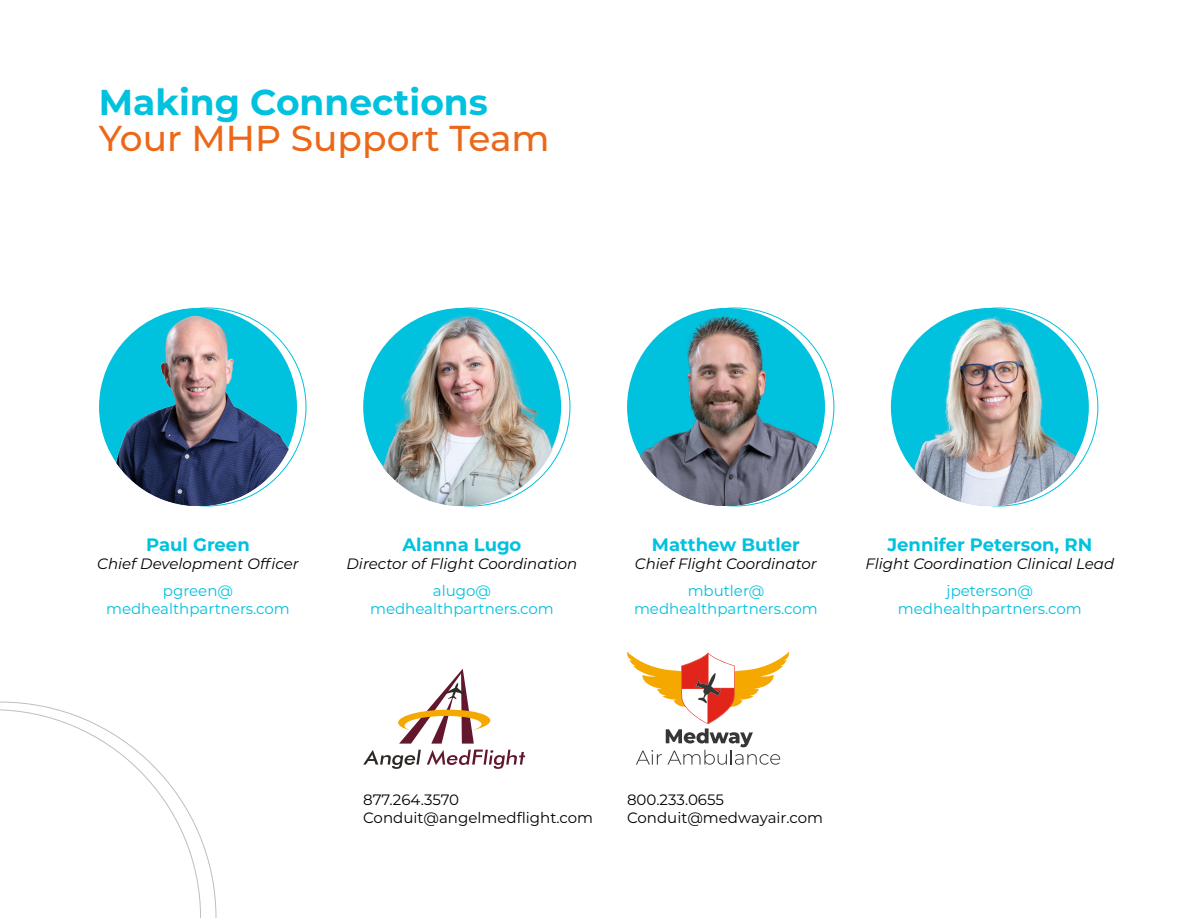
<style>
.page{position:relative;width:1188px;height:918px;background:#fff}
.page>*{position:absolute;margin:0;border:0;box-sizing:border-box;transform-origin:0 0}
.t1{font:500 36px "Montserrat";color:#ec6819}
.t2{font:700 36px "Montserrat";color:#00c1de}
.t3{font:700 18px "Montserrat";color:#00c1de}
.t4{font:15px/18px "Montserrat";color:#00c1de;text-align:center}
.t5{font:italic 15px "Montserrat";color:#000}
.t6{font:15px/18px "Montserrat";color:#000}
</style>
<div class="page">
<div style="left:99px;top:308px;width:198px;height:198px;background:#00c1de;border-radius:50%"></div>
<div style="left:363px;top:308px;width:198px;height:198px;background:#00c1de;border-radius:50%"></div>
<div style="left:627px;top:308px;width:198px;height:198px;background:#00c1de;border-radius:50%"></div>
<div style="left:891px;top:308px;width:198px;height:198px;background:#00c1de;border-radius:50%"></div>
<img style="left:116px;top:314px;width:172px;height:192px">
<img style="left:383px;top:312px;width:170px;height:194px">
<img style="left:639px;top:316px;width:178px;height:190px">
<img style="left:913px;top:316px;width:162px;height:190px">
<svg style="left:627px;top:652px;width:163px;height:113px"></svg>
<svg style="left:363px;top:750px;width:58px;height:19px"></svg>
<svg style="left:427px;top:750px;width:98px;height:19px"></svg>
<svg style="left:398px;top:669px;width:93px;height:75px"></svg>
<svg style="left:0;top:702px;width:216px;height:216px"></svg>
<svg style="left:0;top:709px;width:201px;height:209px"></svg>
<h1 class="t2" style="left:99px;top:76px;width:391px">Making Connections</h1>
<h1 class="t1" style="left:99px;top:113px;width:452px">Your MHP Support Team</h1>
<p class="t3" style="left:146px;top:532px;width:105px">Paul Green</p>
<p class="t5" style="left:97px;top:553px;width:203px">Chief Development Officer</p>
<p class="t4" style="left:106px;top:581px;width:185px">pgreen@ medhealthpartners.com</p>
<p class="t3" style="left:403px;top:532px;width:120px">Alanna Lugo</p>
<p class="t5" style="left:347px;top:553px;width:232px">Director of Flight Coordination</p>
<p class="t4" style="left:370px;top:581px;width:185px">alugo@ medhealthpartners.com</p>
<p class="t3" style="left:652px;top:532px;width:149px">Matthew Butler</p>
<p class="t5" style="left:635px;top:553px;width:183px">Chief Flight Coordinator</p>
<p class="t4" style="left:634px;top:581px;width:185px">mbutler@ medhealthpartners.com</p>
<p class="t3" style="left:887px;top:532px;width:206px">Jennifer Peterson, RN</p>
<p class="t5" style="left:865px;top:553px;width:250px">Flight Coordination Clinical Lead</p>
<p class="t4" style="left:898px;top:581px;width:185px">jpeterson@ medhealthpartners.com</p>
<p class="t6" style="left:363px;top:790px;width:231px">877.264.3570<br>Conduit@angelmedflight.com</p>
<p class="t6" style="left:627px;top:790px;width:197px">800.233.0655<br>Conduit@medwayair.com</p>
</div>
